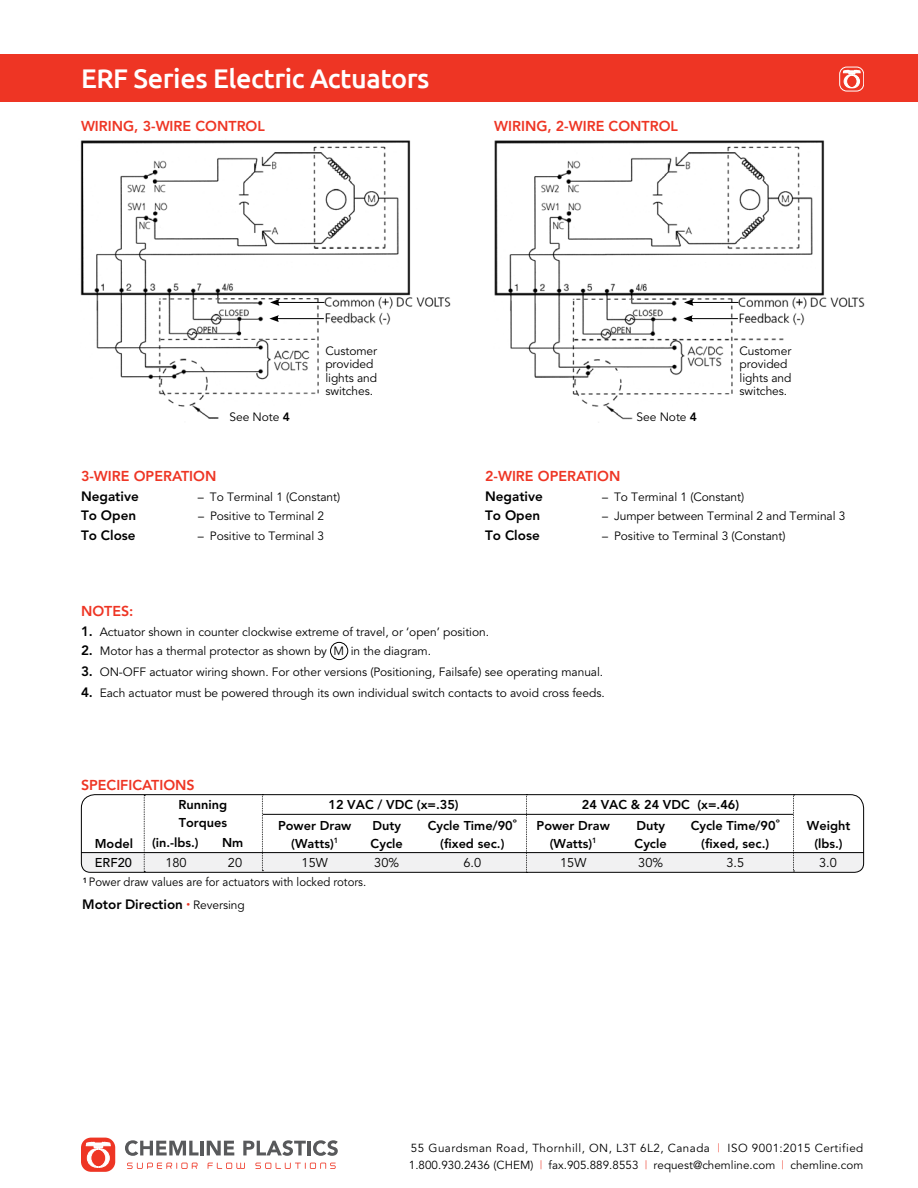
<style>
.page{position:relative;width:918px;height:1188px;background:#fff}
.page>*{position:absolute;margin:0;border:0;box-sizing:border-box;transform-origin:0 0}
.t1{font:500 27px "Ubuntu";letter-spacing:-.015em;color:#fff}
.t2{font:800 14.25px "Avenir LT Std";color:#ee3524}
.t3{font:800 13.5px "Avenir LT Std";color:#000}
.t4{font:800 12.75px/18px "Avenir LT Std";color:#000;text-align:center}
.t5{font:12.75px "Avenir LT Std";color:#000}
.t6{font:500 12.75px "Avenir LT Std";color:#000}
.t7{font:12px/13.5px "Avenir LT Std";letter-spacing:-.005em;color:#000}
.t8{font:12px "Avenir LT Std";letter-spacing:-.005em;color:#000;scale:.95 1}
.t9{font:11.7px/17px "Avenir LT Std";letter-spacing:.04em;color:#000}
.s1{font-weight:800}
.s2{font-weight:800;font-size:13.5px}
.s3{font-weight:300;font-size:7.5px;color:#ee3524}
.s4{font-weight:400;font-size:12px}
.s5{font-size:9px;color:#ee3524}
</style>
<div class="page">
<hr style="left:0;top:54px;width:2px;height:48px;background:#ee3524">
<div style="left:81px;top:1138px;width:34px;height:34px;background:#ee3524;border-radius:10px"></div>
<svg style="left:86px;top:1142px;width:24px;height:25px"></svg>
<svg style="left:125px;top:1140px;width:74px;height:16px"></svg>
<hr style="left:200px;top:1141px;width:4px;height:14px;background:#58595b">
<svg style="left:207px;top:1141px;width:27px;height:14px"></svg>
<svg style="left:243px;top:1140px;width:63px;height:16px"></svg>
<hr style="left:308px;top:1141px;width:3px;height:14px;background:#58595b">
<svg style="left:313px;top:1140px;width:25px;height:16px"></svg>
<svg style="left:127px;top:1163px;width:71px;height:6px"></svg>
<svg style="left:208px;top:1163px;width:37px;height:6px"></svg>
<svg style="left:255px;top:1163px;width:81px;height:6px"></svg>
<div style="left:2px;top:54px;width:916px;height:48px;background:#ee3524"></div>
<svg style="left:840px;top:67px;width:24px;height:24px"></svg>
<div style="left:839px;top:67px;width:25px;height:24px;border:1px solid #fff;border-radius:7px"></div>
<svg style="left:843px;top:70px;width:17px;height:18px"></svg>
<div style="left:330px;top:642px;width:18px;height:18px;border:1px solid #000;border-radius:50%"></div>
<img style="left:494px;top:140px;width:371px;height:283px">
<hr style="left:691px;top:302px;width:48px;height:1px;background:#000">
<svg style="left:684px;top:299px;width:10px;height:7px"></svg>
<hr style="left:690px;top:318px;width:48px;height:1px;background:#000">
<svg style="left:683px;top:315px;width:10px;height:7px"></svg>
<img style="left:80px;top:140px;width:371px;height:279px">
<hr style="left:277px;top:302px;width:48px;height:1px;background:#000">
<svg style="left:270px;top:299px;width:10px;height:7px"></svg>
<hr style="left:276px;top:318px;width:48px;height:1px;background:#000">
<svg style="left:269px;top:315px;width:10px;height:7px"></svg>
<svg style="left:81px;top:794px;width:783px;height:79px"></svg>
<h1 class="t1" style="left:81px;top:62px;width:350px">ERF Series Electric Actuators</h1>
<p class="t2" style="left:81px;top:117px;width:185px">WIRING, 3-WIRE CONTROL</p>
<p class="t2" style="left:494px;top:117px;width:185px">WIRING, 2-WIRE CONTROL</p>
<p class="t7" style="left:230px;top:410px;width:62px">See Note <span class="s1">4</span></p>
<p class="t7" style="left:325px;top:344px;width:53px">Customer provided lights and switches.</p>
<p class="t2" style="left:81px;top:468px;width:137px">3-WIRE OPERATION</p>
<p class="t3" style="left:81px;top:488px;width:59px">Negative</p>
<p class="t7" style="left:198px;top:490px;width:144px">– To Terminal 1 (Constant)</p>
<p class="t3" style="left:81px;top:508px;width:57px">To Open</p>
<p class="t7" style="left:198px;top:510px;width:128px">– Positive to Terminal 2</p>
<p class="t3" style="left:81px;top:527px;width:56px">To Close</p>
<p class="t7" style="left:198px;top:529px;width:128px">– Positive to Terminal 3</p>
<p class="t7" style="left:637px;top:411px;width:62px">See Note <span class="s1">4</span></p>
<p class="t7" style="left:740px;top:344px;width:53px">Customer provided lights and switches.</p>
<p class="t2" style="left:485px;top:468px;width:137px">2-WIRE OPERATION</p>
<p class="t3" style="left:485px;top:488px;width:59px">Negative</p>
<p class="t7" style="left:602px;top:490px;width:144px">– To Terminal 1 (Constant)</p>
<p class="t3" style="left:485px;top:508px;width:57px">To Open</p>
<p class="t7" style="left:602px;top:510px;width:245px">– Jumper between Terminal 2 and Terminal 3</p>
<p class="t3" style="left:485px;top:527px;width:56px">To Close</p>
<p class="t7" style="left:602px;top:529px;width:185px">– Positive to Terminal 3 (Constant)</p>
<p class="t2" style="left:81px;top:603px;width:54px">NOTES:</p>
<p class="t7" style="left:81px;top:625px;width:410px"><span class="s2">1.</span> Actuator shown in counter clockwise extreme of travel, or ‘open’ position.</p>
<p class="t7" style="left:81px;top:645px;width:352px"><span class="s2">2.</span> Motor has a thermal protector as shown by M in the diagram.</p>
<p class="t7" style="left:81px;top:666px;width:524px"><span class="s2">3.</span> ON-OFF actuator wiring shown. For other versions (Positioning, Failsafe) see operating manual.</p>
<p class="t7" style="left:81px;top:687px;width:525px"><span class="s2">4.</span> Each actuator must be powered through its own individual switch contacts to avoid cross feeds.</p>
<p class="t2" style="left:81px;top:776px;width:115px">SPECIFICATIONS</p>
<p class="t4" style="left:179px;top:796px;width:50px">Running</p>
<p class="t4" style="left:328px;top:796px;width:132px">12 VAC / VDC (x=.35)</p>
<p class="t4" style="left:179px;top:814px;width:50px">Torques</p>
<p class="t4" style="left:428px;top:817px;width:91px">Cycle Time/90<sup>o </sup>(fixed sec.)</p>
<p class="t5" style="left:463px;top:856px;width:19px">6.0</p>
<p class="t4" style="left:371px;top:816px;width:34px;text-align:left">Duty<br>Cycle</p>
<p class="t5" style="left:374px;top:855px;width:26px">30%</p>
<p class="t4" style="left:278px;top:816px;width:75px">Power Draw (Watts)<sup>1</sup></p>
<p class="t5" style="left:302px;top:855px;width:28px">15W</p>
<p class="t8" style="left:83px;top:875px;width:300px"><sup>1</sup> Power draw values are for actuators with locked rotors.</p>
<p class="t4" style="left:152px;top:834px;width:48px">(in.-lbs.)</p>
<p class="t5" style="left:165px;top:855px;width:23px">180</p>
<p class="t4" style="left:95px;top:834px;width:40px">Model</p>
<p class="t6" style="left:95px;top:855px;width:39px">ERF20</p>
<p class="t4" style="left:222px;top:834px;width:23px">Nm</p>
<p class="t5" style="left:228px;top:855px;width:16px">20</p>
<p class="t3" style="left:82px;top:896px;width:164px">Motor Direction <span class="s3">•</span> <span class="s4">Reversing</span></p>
<p class="t4" style="left:582px;top:796px;width:159px">24 VAC &amp; 24 VDC (x=.46)</p>
<p class="t4" style="left:537px;top:816px;width:75px">Power Draw (Watts)<sup>1</sup></p>
<p class="t5" style="left:560px;top:855px;width:28px">15W</p>
<p class="t4" style="left:635px;top:816px;width:34px;text-align:left">Duty<br>Cycle</p>
<p class="t5" style="left:638px;top:855px;width:26px">30%</p>
<p class="t4" style="left:691px;top:817px;width:91px">Cycle Time/90<sup>o </sup>(fixed, sec.)</p>
<p class="t5" style="left:726px;top:856px;width:19px">3.5</p>
<p class="t4" style="left:807px;top:816px;width:45px">Weight (lbs.)</p>
<p class="t5" style="left:819px;top:855px;width:19px">3.0</p>
<p class="t9" style="left:409px;top:1140px;width:456px">55 Guardsman Road, Thornhill, ON, L3T 6L2, Canada <span class="s5">|</span> ISO 9001:2015 Certified<br>1.800.930.2436 (CHEM) <span class="s5">|</span> fax.905.889.8553 <span class="s5">|</span> request@chemline.com <span class="s5">|</span> chemline.com</p>
</div>
